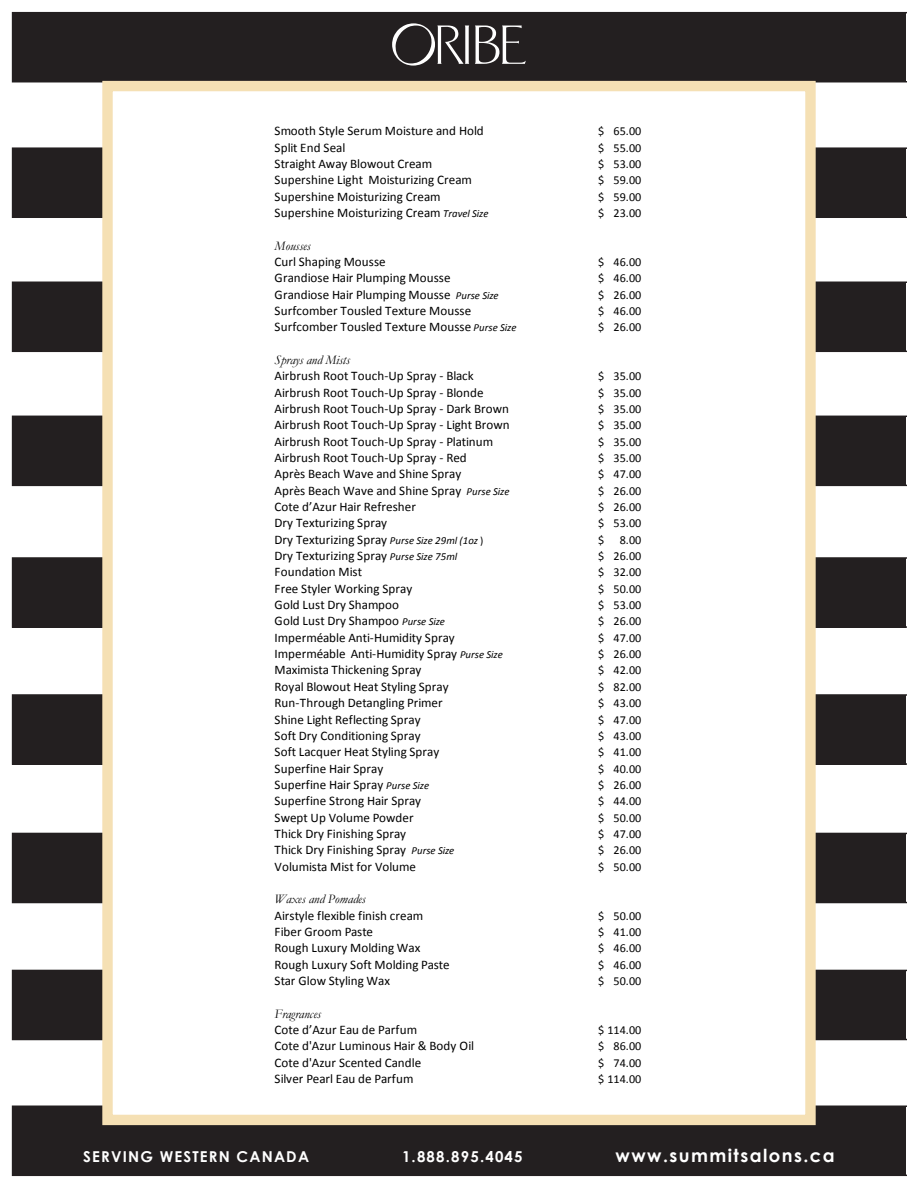
<style>
.page{position:relative;width:918px;height:1188px;background:#fff}
.page>*{position:absolute;margin:0;border:0;box-sizing:border-box;transform-origin:0 0}
.t1{font:700 18px "Century Gothic";letter-spacing:.08em;color:#fff}
.t2{font:700 15px "Century Gothic";letter-spacing:.08em;color:#fff}
.t3{font:13.05px "Calibri";letter-spacing:.005em;color:#000}
.t4{font:italic 13.05px "Garamond";letter-spacing:-.005em;color:#000}
.t5{font:12.15px "Calibri";letter-spacing:-.005em;color:#000}
.s1{font-style:italic;font-size:10.8px}
.s2{font-size:10.8px}
</style>
<div class="page">
<div style="left:12px;top:12px;width:894px;height:70px;background:#231f20"></div>
<div style="left:12px;top:147px;width:894px;height:71px;background:#231f20"></div>
<div style="left:12px;top:282px;width:894px;height:70px;background:#231f20"></div>
<div style="left:12px;top:416px;width:894px;height:70px;background:#231f20"></div>
<div style="left:12px;top:557px;width:894px;height:71px;background:#231f20"></div>
<div style="left:12px;top:694px;width:894px;height:71px;background:#231f20"></div>
<div style="left:12px;top:833px;width:894px;height:70px;background:#231f20"></div>
<div style="left:12px;top:970px;width:894px;height:70px;background:#231f20"></div>
<div style="left:12px;top:1106px;width:894px;height:70px;background:#231f20"></div>
<svg style="left:475px;top:26px;width:51px;height:38px"></svg>
<svg style="left:392px;top:23px;width:77px;height:43px"></svg>
<div style="left:102px;top:81px;width:714px;height:1044px;background:#fff;border:10px solid #f5e0b4"></div>
<p class="t3" style="left:275px;top:125px;width:211px">Smooth Style Serum Moisture and Hold</p>
<p class="t5" style="left:598px;top:126px;width:45px">$ 65.00</p>
<p class="t3" style="left:275px;top:142px;width:72px">Split End Seal</p>
<p class="t5" style="left:598px;top:142px;width:45px">$ 55.00</p>
<p class="t3" style="left:275px;top:158px;width:159px">Straight Away Blowout Cream</p>
<p class="t5" style="left:598px;top:159px;width:45px">$ 53.00</p>
<p class="t3" style="left:275px;top:174px;width:199px">Supershine Light Moisturizing Cream</p>
<p class="t5" style="left:598px;top:175px;width:45px">$ 59.00</p>
<p class="t3" style="left:275px;top:191px;width:167px">Supershine Moisturizing Cream</p>
<p class="t5" style="left:598px;top:191px;width:45px">$ 59.00</p>
<p class="t3" style="left:275px;top:207px;width:215px">Supershine Moisturizing Cream <span class="s1">Travel Size</span></p>
<p class="t5" style="left:598px;top:208px;width:45px">$ 23.00</p>
<p class="t4" style="left:275px;top:238px;width:38px">Mousses</p>
<p class="t3" style="left:275px;top:256px;width:113px">Curl Shaping Mousse</p>
<p class="t5" style="left:598px;top:257px;width:45px">$ 46.00</p>
<p class="t3" style="left:275px;top:272px;width:177px">Grandiose Hair Plumping Mousse</p>
<p class="t5" style="left:598px;top:273px;width:45px">$ 46.00</p>
<p class="t3" style="left:275px;top:289px;width:226px">Grandiose Hair Plumping Mousse <span class="s1">Purse Size</span></p>
<p class="t5" style="left:598px;top:289px;width:45px">$ 26.00</p>
<p class="t3" style="left:275px;top:305px;width:198px">Surfcomber Tousled Texture Mousse</p>
<p class="t5" style="left:598px;top:306px;width:45px">$ 46.00</p>
<p class="t3" style="left:275px;top:322px;width:243px">Surfcomber Tousled Texture Mousse <span class="s1">Purse Size</span></p>
<p class="t5" style="left:598px;top:322px;width:45px">$ 26.00</p>
<p class="t4" style="left:275px;top:353px;width:77px">Sprays and Mists</p>
<p class="t3" style="left:275px;top:371px;width:201px">Airbrush Root Touch-Up Spray - Black</p>
<p class="t5" style="left:598px;top:371px;width:45px">$ 35.00</p>
<p class="t3" style="left:275px;top:387px;width:211px">Airbrush Root Touch-Up Spray - Blonde</p>
<p class="t5" style="left:598px;top:388px;width:45px">$ 35.00</p>
<p class="t3" style="left:275px;top:403px;width:236px">Airbrush Root Touch-Up Spray - Dark Brown</p>
<p class="t5" style="left:598px;top:404px;width:45px">$ 35.00</p>
<p class="t3" style="left:275px;top:420px;width:237px">Airbrush Root Touch-Up Spray - Light Brown</p>
<p class="t5" style="left:598px;top:420px;width:45px">$ 35.00</p>
<p class="t3" style="left:275px;top:436px;width:220px">Airbrush Root Touch-Up Spray - Platinum</p>
<p class="t5" style="left:598px;top:437px;width:45px">$ 35.00</p>
<p class="t3" style="left:275px;top:452px;width:194px">Airbrush Root Touch-Up Spray - Red</p>
<p class="t5" style="left:598px;top:453px;width:45px">$ 35.00</p>
<p class="t3" style="left:275px;top:469px;width:188px">Après Beach Wave and Shine Spray</p>
<p class="t5" style="left:598px;top:469px;width:45px">$ 47.00</p>
<p class="t3" style="left:275px;top:485px;width:236px">Après Beach Wave and Shine Spray <span class="s1">Purse Size</span></p>
<p class="t5" style="left:598px;top:486px;width:45px">$ 26.00</p>
<p class="t3" style="left:275px;top:501px;width:143px">Cote d’Azur Hair Refresher</p>
<p class="t5" style="left:598px;top:502px;width:45px">$ 26.00</p>
<p class="t3" style="left:275px;top:518px;width:114px">Dry Texturizing Spray</p>
<p class="t5" style="left:598px;top:518px;width:45px">$ 53.00</p>
<p class="t3" style="left:275px;top:534px;width:210px">Dry Texturizing Spray <span class="s1">Purse Size 29ml (1oz</span> <span class="s2">)</span></p>
<p class="t5" style="left:598px;top:535px;width:8px">$</p>
<p class="t5" style="left:620px;top:535px;width:23px">8.00</p>
<p class="t3" style="left:275px;top:550px;width:184px">Dry Texturizing Spray <span class="s1">Purse Size 75ml</span></p>
<p class="t5" style="left:598px;top:551px;width:45px">$ 26.00</p>
<p class="t3" style="left:275px;top:567px;width:89px">Foundation Mist</p>
<p class="t5" style="left:598px;top:567px;width:45px">$ 32.00</p>
<p class="t3" style="left:275px;top:583px;width:139px">Free Styler Working Spray</p>
<p class="t5" style="left:598px;top:584px;width:45px">$ 50.00</p>
<p class="t3" style="left:275px;top:599px;width:126px">Gold Lust Dry Shampoo</p>
<p class="t5" style="left:598px;top:600px;width:45px">$ 53.00</p>
<p class="t3" style="left:275px;top:616px;width:172px">Gold Lust Dry Shampoo <span class="s1">Purse Size</span></p>
<p class="t5" style="left:598px;top:616px;width:45px">$ 26.00</p>
<p class="t3" style="left:275px;top:632px;width:182px">Imperméable Anti-Humidity Spray</p>
<p class="t5" style="left:598px;top:633px;width:45px">$ 47.00</p>
<p class="t3" style="left:275px;top:648px;width:230px">Imperméable Anti-Humidity Spray <span class="s1">Purse Size</span></p>
<p class="t5" style="left:598px;top:649px;width:45px">$ 26.00</p>
<p class="t3" style="left:275px;top:665px;width:148px">Maximista Thickening Spray</p>
<p class="t5" style="left:598px;top:665px;width:45px">$ 42.00</p>
<p class="t3" style="left:275px;top:681px;width:175px">Royal Blowout Heat Styling Spray</p>
<p class="t5" style="left:598px;top:682px;width:45px">$ 82.00</p>
<p class="t3" style="left:275px;top:697px;width:169px">Run-Through Detangling Primer</p>
<p class="t5" style="left:598px;top:698px;width:45px">$ 43.00</p>
<p class="t3" style="left:275px;top:714px;width:147px">Shine Light Reflecting Spray</p>
<p class="t5" style="left:598px;top:714px;width:45px">$ 47.00</p>
<p class="t3" style="left:275px;top:730px;width:147px">Soft Dry Conditioning Spray</p>
<p class="t5" style="left:598px;top:731px;width:45px">$ 43.00</p>
<p class="t3" style="left:275px;top:746px;width:166px">Soft Lacquer Heat Styling Spray</p>
<p class="t5" style="left:598px;top:747px;width:45px">$ 41.00</p>
<p class="t3" style="left:275px;top:763px;width:110px">Superfine Hair Spray</p>
<p class="t5" style="left:598px;top:763px;width:45px">$ 40.00</p>
<p class="t3" style="left:275px;top:779px;width:156px">Superfine Hair Spray <span class="s1">Purse Size</span></p>
<p class="t5" style="left:598px;top:780px;width:45px">$ 26.00</p>
<p class="t3" style="left:275px;top:795px;width:148px">Superfine Strong Hair Spray</p>
<p class="t5" style="left:598px;top:796px;width:45px">$ 44.00</p>
<p class="t3" style="left:275px;top:812px;width:141px">Swept Up Volume Powder</p>
<p class="t5" style="left:598px;top:812px;width:45px">$ 50.00</p>
<p class="t3" style="left:275px;top:828px;width:133px">Thick Dry Finishing Spray</p>
<p class="t5" style="left:598px;top:829px;width:45px">$ 47.00</p>
<p class="t3" style="left:275px;top:844px;width:181px">Thick Dry Finishing Spray <span class="s1">Purse Size</span></p>
<p class="t5" style="left:598px;top:845px;width:45px">$ 26.00</p>
<p class="t3" style="left:275px;top:861px;width:143px">Volumista Mist for Volume</p>
<p class="t5" style="left:598px;top:861px;width:45px">$ 50.00</p>
<p class="t4" style="left:275px;top:892px;width:93px">Waxes and Pomades</p>
<p class="t3" style="left:275px;top:910px;width:150px">Airstyle flexible finish cream</p>
<p class="t5" style="left:598px;top:911px;width:45px">$ 50.00</p>
<p class="t3" style="left:275px;top:926px;width:100px">Fiber Groom Paste</p>
<p class="t5" style="left:598px;top:927px;width:45px">$ 41.00</p>
<p class="t3" style="left:275px;top:943px;width:147px">Rough Luxury Molding Wax</p>
<p class="t5" style="left:598px;top:943px;width:45px">$ 46.00</p>
<p class="t3" style="left:275px;top:959px;width:177px">Rough Luxury Soft Molding Paste</p>
<p class="t5" style="left:598px;top:960px;width:45px">$ 46.00</p>
<p class="t3" style="left:275px;top:975px;width:117px">Star Glow Styling Wax</p>
<p class="t5" style="left:598px;top:976px;width:45px">$ 50.00</p>
<p class="t4" style="left:275px;top:1006px;width:48px">Fragrances</p>
<p class="t3" style="left:275px;top:1024px;width:144px">Cote d’Azur Eau de Parfum</p>
<p class="t5" style="left:598px;top:1025px;width:45px">$ 114.00</p>
<p class="t3" style="left:275px;top:1041px;width:201px">Cote d'Azur Luminous Hair &amp; Body Oil</p>
<p class="t5" style="left:598px;top:1041px;width:45px">$ 86.00</p>
<p class="t3" style="left:275px;top:1057px;width:148px">Cote d'Azur Scented Candle</p>
<p class="t5" style="left:598px;top:1058px;width:45px">$ 74.00</p>
<p class="t3" style="left:275px;top:1073px;width:140px">Silver Pearl Eau de Parfum</p>
<p class="t5" style="left:598px;top:1074px;width:45px">$ 114.00</p>
<p class="t2" style="left:83px;top:1147px;width:227px">SERVING WESTERN CANADA</p>
<p class="t2" style="left:402px;top:1147px;width:122px">1.888.895.4045</p>
<h1 class="t1" style="left:616px;top:1144px;width:221px">www.summitsalons.ca</h1>
</div>
